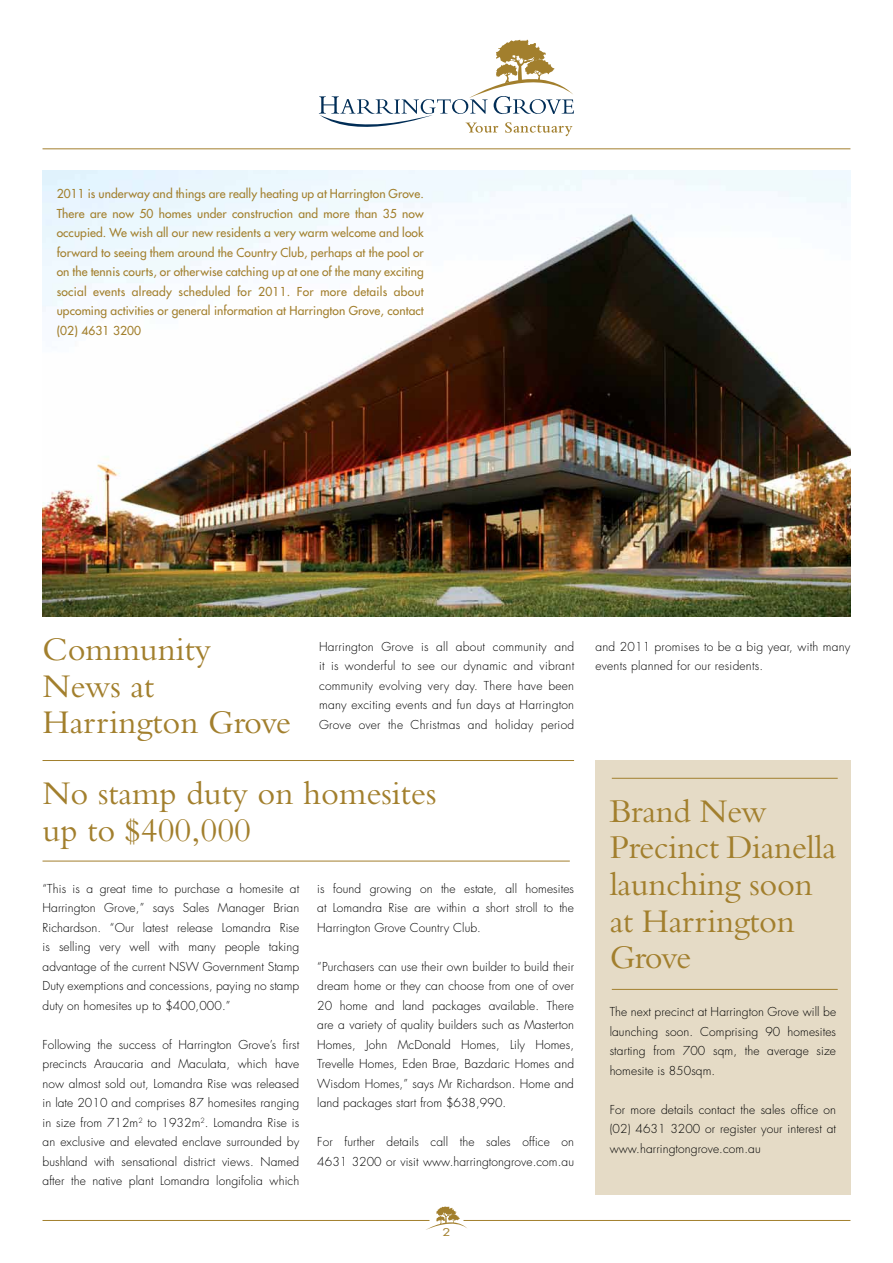
<style>
.page{position:relative;width:893px;height:1263px;background:#fff}
.page>*{position:absolute;margin:0;border:0;box-sizing:border-box;transform-origin:0 0}
.t1{font:34.5px/36.6px "Bembo";letter-spacing:-.01em;color:#a27f2d}
.t2{font:300 12px/19.5px "Futura";letter-spacing:.01em;color:#000;text-align:justify}
.t3{font:12px/19.5px "Futura";letter-spacing:.01em;color:#a27f2d;text-align:justify}
.t4{font:10.5px "Futura";color:#a27f2d;scale:1.25 1}
</style>
<div class="page">
<svg style="left:426px;top:1206px;width:41px;height:24px"></svg>
<hr style="left:43px;top:1220px;width:386px;height:1px;background:#a27f2d">
<hr style="left:463px;top:1220px;width:387px;height:1px;background:#a27f2d">
<hr style="left:43px;top:148px;width:807px;height:1px;background:#a27f2d">
<svg style="left:319px;top:39px;width:255px;height:98px"></svg>
<img style="left:43px;top:170px;width:807px;height:447px">
<hr style="left:43px;top:760px;width:531px;height:1px;background:#a27f2d">
<hr style="left:43px;top:861px;width:527px;height:1px;background:#a27f2d">
<div style="left:595px;top:761px;width:255px;height:434px;background:#e5dbc6"></div>
<hr style="left:612px;top:778px;width:226px;height:1px;background:#a27f2d">
<hr style="left:612px;top:989px;width:226px;height:1px;background:#a27f2d">
<p class="t3" style="left:57px;top:184px;width:369px">2011 is underway and things are really heating up at Harrington Grove.<br>There are now 50 homes under construction and more than 35 now occupied. We wish all our new residents a very warm welcome and look forward to seeing them around the Country Club, perhaps at the pool or on the tennis courts, or otherwise catching up at one of the many exciting social events already scheduled for 2011. For more details about upcoming activities or general information at Harrington Grove, contact (02) 4631 3200</p>
<h1 class="t1" style="left:43px;top:630px;width:250px">Community<br>News at<br>Harrington Grove</h1>
<p class="t2" style="left:319px;top:637px;width:257px">Harrington Grove is all about community and it is wonderful to see our dynamic and vibrant community evolving very day. There have been many exciting events and fun days at Harrington Grove over the Christmas and holiday period</p>
<p class="t2" style="left:595px;top:637px;width:256px">and 2011 promises to be a big year, with many events planned for our residents.</p>
<h1 class="t1" style="left:43px;top:775px;width:395px">No stamp duty on homesites up to $400,000</h1>
<p class="t2" style="left:43px;top:879px;width:258px">“This is a great time to purchase a homesite at Harrington Grove,” says Sales Manager Brian Richardson. “Our latest release Lomandra Rise is selling very well with many people taking advantage of the current NSW Government Stamp Duty exemptions and concessions, paying no stamp duty on homesites up to $400,000.”</p>
<p class="t2" style="left:43px;top:1035px;width:258px">Following the success of Harrington Grove’s first precincts Araucaria and Maculata, which have now almost sold out, Lomandra Rise was released in late 2010 and comprises 87 homesites ranging in size from 712m<sup>2</sup> to 1932m<sup>2</sup>. Lomandra Rise is an exclusive and elevated enclave surrounded by bushland with sensational district views. Named after the native plant Lomandra longifolia which</p>
<p class="t2" style="left:317px;top:879px;width:258px">is found growing on the estate, all homesites at Lomandra Rise are within a short stroll to the Harrington Grove Country Club.</p>
<p class="t2" style="left:317px;top:957px;width:258px">“Purchasers can use their own builder to build their dream home or they can choose from one of over 20 home and land packages available. There are a variety of quality builders such as Masterton Homes, John McDonald Homes, Lily Homes, Trevelle Homes, Eden Brae, Bazdaric Homes and Wisdom Homes,” says Mr Richardson. Home and land packages start from $638,990.</p>
<p class="t2" style="left:317px;top:1132px;width:258px">For further details call the sales office on<br>4631 3200 or visit www.harringtongrove.com.au</p>
<p class="t4" style="left:442px;top:1225px;width:8px">2</p>
<h1 class="t1" style="left:610px;top:792px;width:228px">Brand New<br>Precinct Dianella launching soon at Harrington<br>Grove</h1>
<p class="t2" style="left:610px;top:1002px;width:228px">The next precinct at Harrington Grove will be launching soon. Comprising 90 homesites starting from 700 sqm, the average size homesite is 850sqm.</p>
<p class="t2" style="left:610px;top:1099px;width:228px">For more details contact the sales office on (02) 4631 3200 or register your interest at www.harringtongrove.com.au</p>
</div>
